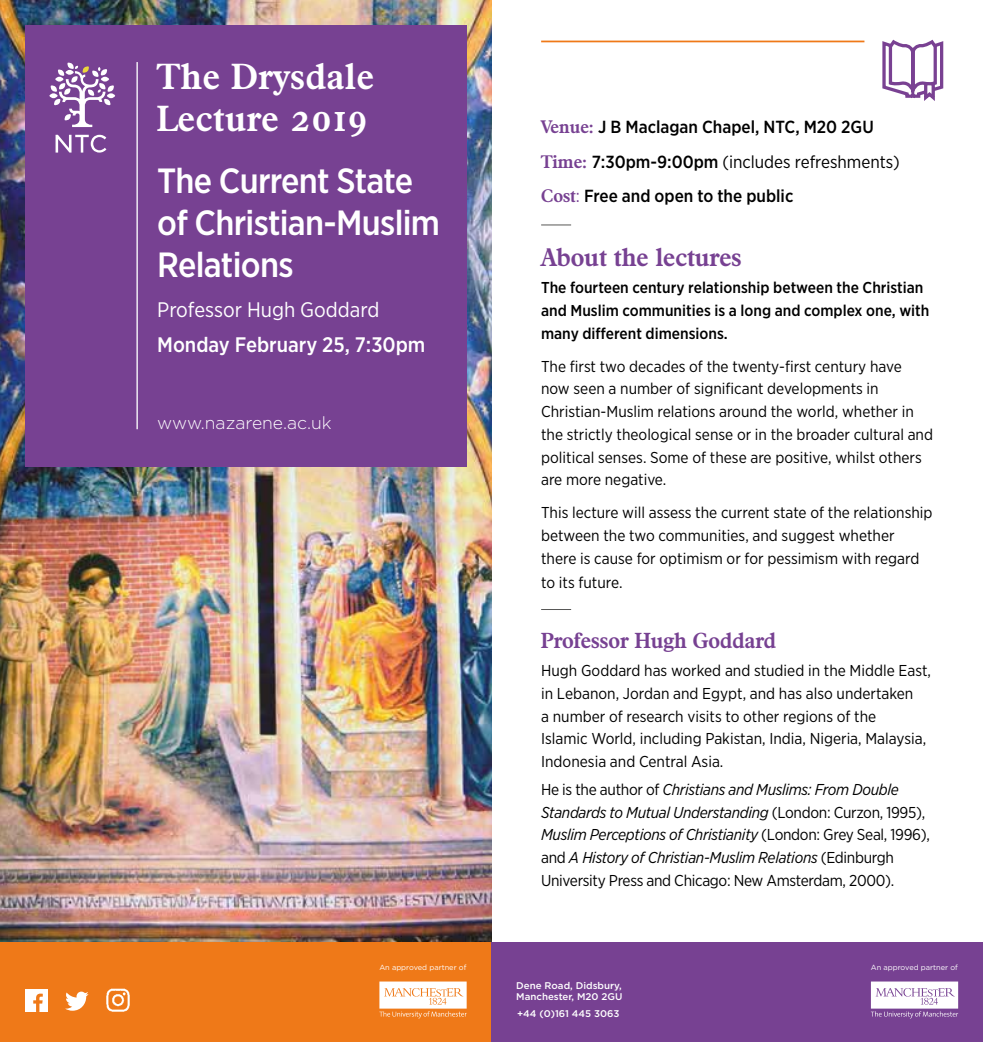
<style>
.page{position:relative;width:983px;height:1042px;background:#fff}
.page>*{position:absolute;margin:0;border:0;box-sizing:border-box;transform-origin:0 0}
.t1{font:500 35px/42px "Gotham Narrow";letter-spacing:-.02em;color:#fff}
.t2{font:700 35px/42px "Francisco Serial";letter-spacing:.02em;color:#fff}
.t3{font:700 24.5px "Francisco Serial";color:#774192}
.t4{font:500 21px "Gotham Narrow";color:#fff}
.t5{font:21px "Gotham Narrow";color:#fff}
.t6{font:700 21px "Francisco Serial";color:#774192}
.t7{font:500 17.5px/34.5px "Gotham Narrow";color:#000}
.t8{font:300 17.5px "Gotham";color:#fff}
.t9{font:15.75px/22.8px "Gotham Narrow";color:#000}
.t10{font:italic 15.75px/22.8px "Gotham Narrow";letter-spacing:-.02em;color:#000}
.t11{font:500 15.75px/22.8px "Gotham Narrow";color:#000}
.t12{font:500 9.8px/11.7px "Gotham";color:#fff}
.t13{font:7.35px "Gotham";color:#fff}
.s1{font-family:"Francisco Serial";font-weight:700;color:#774192}
.s2{font-weight:400}
.s3{font-weight:400;color:#774192}
.s4{font-style:normal}
</style>
<div class="page">
<img style="left:0;top:0;width:491px;height:943px">
<div style="left:25px;top:25px;width:441px;height:441px;background:#774192"></div>
<svg style="left:50px;top:62px;width:64px;height:65px"></svg>
<svg style="left:56px;top:135px;width:50px;height:18px"></svg>
<hr style="left:136px;top:62px;width:2px;height:367px;background:#fff">
<div style="left:0;top:943px;width:506px;height:99px;background:#ef7918"></div>
<svg style="left:379px;top:981px;width:87px;height:37px"></svg>
<div style="left:25px;top:989px;width:22px;height:22px;background:#fff"></div>
<svg style="left:33px;top:993px;width:10px;height:18px"></svg>
<svg style="left:65px;top:991px;width:24px;height:19px"></svg>
<img style="left:106px;top:988px;width:24px;height:24px">
<div style="left:491px;top:943px;width:491px;height:99px;background:#774192"></div>
<svg style="left:870px;top:981px;width:87px;height:37px"></svg>
<hr style="left:541px;top:41px;width:323px;height:1px;background:#ef7918">
<svg style="left:882px;top:39px;width:62px;height:62px"></svg>
<hr style="left:541px;top:609px;width:30px;height:1px;background:#575756">
<hr style="left:541px;top:224px;width:30px;height:1px;background:#575756">
<h1 class="t2" style="left:157px;top:55px;width:218px">The Drysdale<br>Lecture 2019</h1>
<h1 class="t1" style="left:157px;top:159px;width:284px">The Current State of Christian-Muslim<br>Relations</h1>
<h3 class="t5" style="left:157px;top:296px;width:224px">Professor Hugh Goddard</h3>
<h3 class="t4" style="left:157px;top:331px;width:269px">Monday February 25, 7:30pm</h3>
<p class="t8" style="left:157px;top:412px;width:176px">www.nazarene.ac.uk</p>
<p class="t13" style="left:379px;top:962px;width:89px">An approved partner of</p>
<p class="t7" style="left:541px;top:109px;width:360px"><span class="s1">Venue:</span> J B Maclagan Chapel, NTC, M20 2GU<br><span class="s1">Time:</span> 7:30pm-9:00pm <span class="s2">(includes refreshments)<br></span><span class="s1">Cost</span><span class="s3">:</span> Free and open to the public</p>
<h2 class="t3" style="left:541px;top:242px;width:202px">About the lectures</h2>
<p class="t11" style="left:541px;top:276px;width:390px">The fourteen century relationship between the Christian and Muslim communities is a long and complex one, with many different dimensions.</p>
<p class="t9" style="left:541px;top:354px;width:393px">The first two decades of the twenty-first century have now seen a number of significant developments in Christian-Muslim relations around the world, whether in the strictly theological sense or in the broader cultural and political senses. Some of these are positive, whilst others are more negative.</p>
<p class="t9" style="left:541px;top:501px;width:393px">This lecture will assess the current state of the relationship between the two communities, and suggest whether there is cause for optimism or for pessimism with regard</p>
<p class="t9" style="left:541px;top:571px;width:83px">to its future.</p>
<h3 class="t6" style="left:541px;top:628px;width:236px">Professor Hugh Goddard</h3>
<p class="t9" style="left:541px;top:659px;width:391px">Hugh Goddard has worked and studied in the Middle East, in Lebanon, Jordan and Egypt, and has also undertaken<br>a number of research visits to other regions of the<br>Islamic World, including Pakistan, India, Nigeria, Malaysia, Indonesia and Central Asia.</p>
<p class="t10" style="left:541px;top:777px;width:390px"><span class="s4">He is the author of</span> Christians and Muslims: From Double Standards to Mutual Understanding <span class="s4">(London: Curzon, 1995), </span>Muslim Perceptions of Christianity <span class="s4">(London: Grey Seal, 1996), and</span> A History of Christian-Muslim Relations <span class="s4">(Edinburgh University Press and Chicago: New Amsterdam, 2000).</span></p>
<p class="t12" style="left:516px;top:979px;width:108px">Dene Road, Didsbury,<br>Manchester, M20 2GU</p>
<p class="t12" style="left:517px;top:1007px;width:104px">+44 (0)161 445 3063</p>
<p class="t13" style="left:870px;top:962px;width:89px">An approved partner of</p>
</div>
